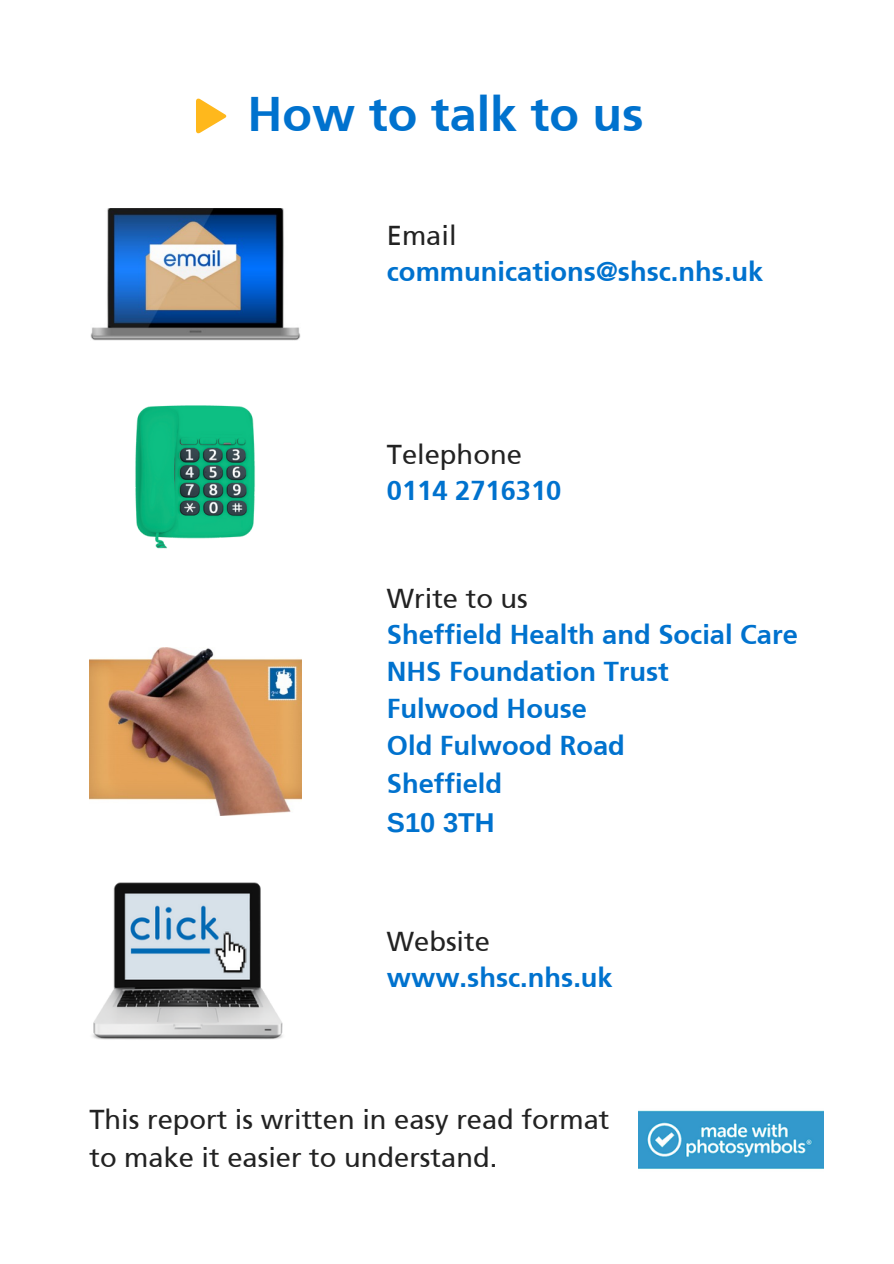
<style>
.page{position:relative;width:894px;height:1264px;background:#fff}
.page>*{position:absolute;margin:0;border:0;box-sizing:border-box;transform-origin:0 0}
.t1{font:700 48.45px "Frutiger SAIN Bdv 1";color:#0072ce}
.t2{font:700 27.3px/37.2px "Frutiger SAIN Bdv 1";color:#0072ce}
.t3{font:27.3px "Frutiger SAIN Rmv 1 Roman";color:#222}
.t4{font:700 27.3px "Arimo";color:#0072ce}
</style>
<div class="page">
<img style="left:90px;top:208px;width:210px;height:133px">
<img style="left:89px;top:647px;width:212px;height:168px">
<svg style="left:196px;top:98px;width:30px;height:36px"></svg>
<img style="left:92px;top:882px;width:191px;height:158px">
<img style="left:135px;top:405px;width:120px;height:144px">
<img style="left:638px;top:1110px;width:184px;height:59px">
<p class="t1" style="left:247px;top:86px;width:397px">How to talk to us</p>
<p class="t3" style="left:387px;top:219px;width:71px">Email</p>
<p class="t2" style="left:387px;top:254px;width:378px">communications@shsc.nhs.uk</p>
<p class="t3" style="left:387px;top:438px;width:136px">Telephone</p>
<p class="t2" style="left:387px;top:474px;width:176px">0114 2716310</p>
<p class="t3" style="left:387px;top:582px;width:142px">Write to us</p>
<p class="t2" style="left:387px;top:617px;width:412px">Sheffield Health and Social Care<br>NHS Foundation Trust</p>
<p class="t2" style="left:387px;top:692px;width:201px">Fulwood House</p>
<p class="t2" style="left:387px;top:729px;width:239px">Old Fulwood Road</p>
<p class="t2" style="left:387px;top:766px;width:117px">Sheffield</p>
<p class="t4" style="left:387px;top:807px;width:109px">S10 3TH</p>
<p class="t3" style="left:387px;top:925px;width:105px">Website</p>
<p class="t2" style="left:387px;top:960px;width:227px">www.shsc.nhs.uk</p>
<p class="t3" style="left:89px;top:1103px;width:521px">This report is written in easy read format</p>
<p class="t3" style="left:89px;top:1140px;width:409px">to make it easier to understand.</p>
</div>
